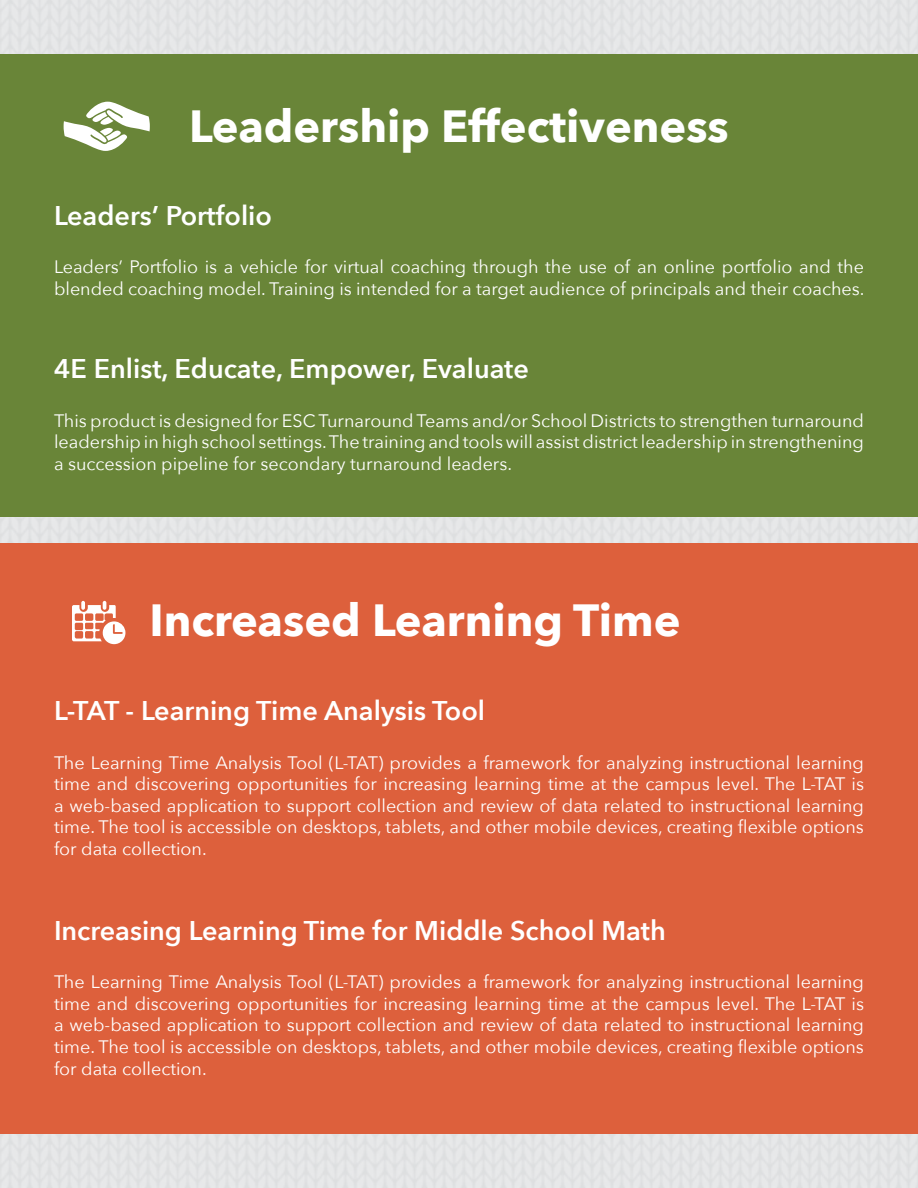
<style>
.page{position:relative;width:918px;height:1188px;background:#e4e5e6}
.page>*{position:absolute;margin:0;border:0;box-sizing:border-box;transform-origin:0 0}
.t1{font:700 45px "Avenir Next";color:#fff}
.t2{font:600 27px "Avenir Next";color:#fff}
.t3{font:18px/21.6px "Avenir Next";color:#fff;text-align:justify}
</style>
<div class="page">
<div style="left:0;top:54px;width:918px;height:463px;background:#698538"></div>
<svg style="left:64px;top:102px;width:86px;height:49px"></svg>
<div style="left:0;top:544px;width:918px;height:590px;background:#dd603c"></div>
<svg style="left:72px;top:601px;width:53px;height:43px"></svg>
<p class="t1" style="left:189px;top:98px;width:541px">Leadership Effectiveness</p>
<p class="t2" style="left:54px;top:199px;width:219px">Leaders’ Portfolio</p>
<p class="t3" style="left:54px;top:256px;width:812px">Leaders’ Portfolio is a vehicle for virtual coaching through the use of an online portfolio and the blended coaching model. Training is intended for a target audience of principals and their coaches.</p>
<p class="t2" style="left:54px;top:352px;width:476px">4E Enlist, Educate, Empower, Evaluate</p>
<p class="t3" style="left:54px;top:410px;width:812px">This product is designed for ESC Turnaround Teams and/or School Districts to strengthen turnaround leadership in high school settings. The training and tools will assist district leadership in strengthening a succession pipeline for secondary turnaround leaders.</p>
<p class="t1" style="left:149px;top:593px;width:533px">Increased Learning Time</p>
<p class="t2" style="left:54px;top:694px;width:433px">L-TAT - Learning Time Analysis Tool</p>
<p class="t3" style="left:54px;top:752px;width:812px">The Learning Time Analysis Tool (L-TAT) provides a framework for analyzing instructional learning time and discovering opportunities for increasing learning time at the campus level. The L-TAT is a web-based application to support collection and review of data related to instructional learning time. The tool is accessible on desktops, tablets, and other mobile devices, creating flexible options for data collection.</p>
<p class="t2" style="left:54px;top:914px;width:613px">Increasing Learning Time for Middle School Math</p>
<p class="t3" style="left:54px;top:971px;width:812px">The Learning Time Analysis Tool (L-TAT) provides a framework for analyzing instructional learning time and discovering opportunities for increasing learning time at the campus level. The L-TAT is a web-based application to support collection and review of data related to instructional learning time. The tool is accessible on desktops, tablets, and other mobile devices, creating flexible options for data collection.</p>
</div>
